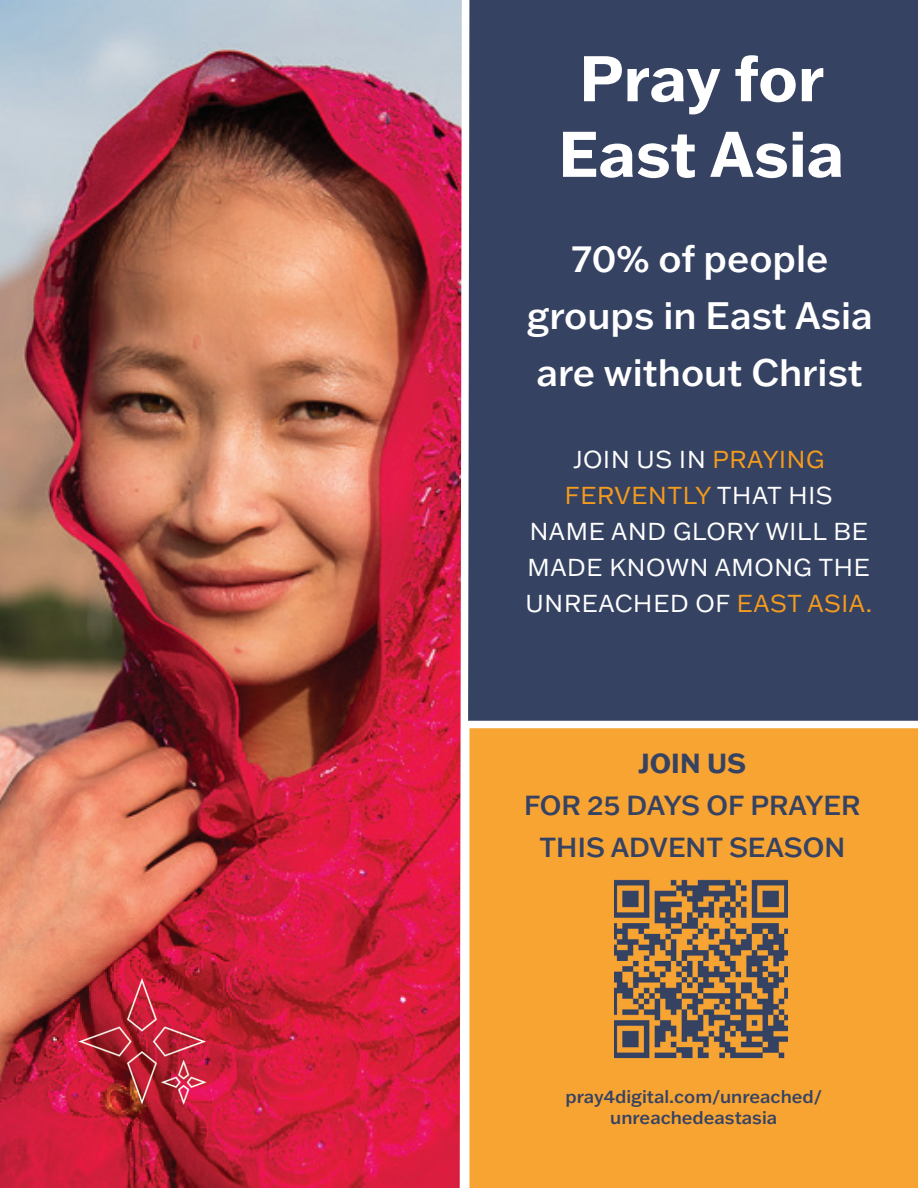
<style>
.page{position:relative;width:918px;height:1188px;background:#fff}
.page>*{position:absolute;margin:0;border:0;box-sizing:border-box;transform-origin:0 0}
.t1{font:700 63px/75.6px "Franklin Gothic ATF";color:#fff;text-align:center}
.t2{font:500 37.5px/57px "Franklin Gothic ATF";color:#fff;text-align:center}
.t3{font:500 27px/42px "Franklin Gothic ATF";color:#354262;text-align:center}
.t4{font:700 27px "Franklin Gothic ATF";color:#354262}
.t5{font:24px/36px "Franklin Gothic ATF";letter-spacing:.025em;color:#fff;text-align:center}
.t6{font:500 18px/21px "Franklin Gothic ATF";color:#354262;text-align:center}
.s1{color:#f59b1d}
</style>
<div class="page">
<img style="left:0;top:0;width:455px;height:1188px">
<div style="left:466px;top:0;width:452px;height:724px;background:#354262"></div>
<svg style="left:455px;top:0;width:18px;height:1188px"></svg>
<div style="left:470px;top:728px;width:448px;height:460px;background:#f7a433"></div>
<div style="left:465px;top:721px;width:453px;height:7px;background:#fff"></div>
<img style="left:615px;top:868px;width:172px;height:198px">
<img style="left:54px;top:950px;width:177px;height:182px">
<h1 class="t1" style="left:558px;top:39px;width:287px">Pray for<br>East Asia</h1>
<h2 class="t2" style="left:527px;top:229px;width:347px">70% of people groups in East Asia are without Christ</h2>
<p class="t5" style="left:526px;top:441px;width:348px">JOIN US IN <span class="s1">PRAYING<br>FERVENTLY</span> THAT HIS<br>NAME AND GLORY WILL BE<br>MADE KNOWN AMONG THE<br>UNREACHED OF <span class="s1">EAST ASIA.</span></p>
<p class="t4" style="left:638px;top:745px;width:110px">JOIN US</p>
<p class="t3" style="left:524px;top:783px;width:338px">FOR 25 DAYS OF PRAYER<br>THIS ADVENT SEASON</p>
<p class="t6" style="left:565px;top:1085px;width:258px">pray4digital.com/unreached/ unreachedeastasia</p>
</div>
